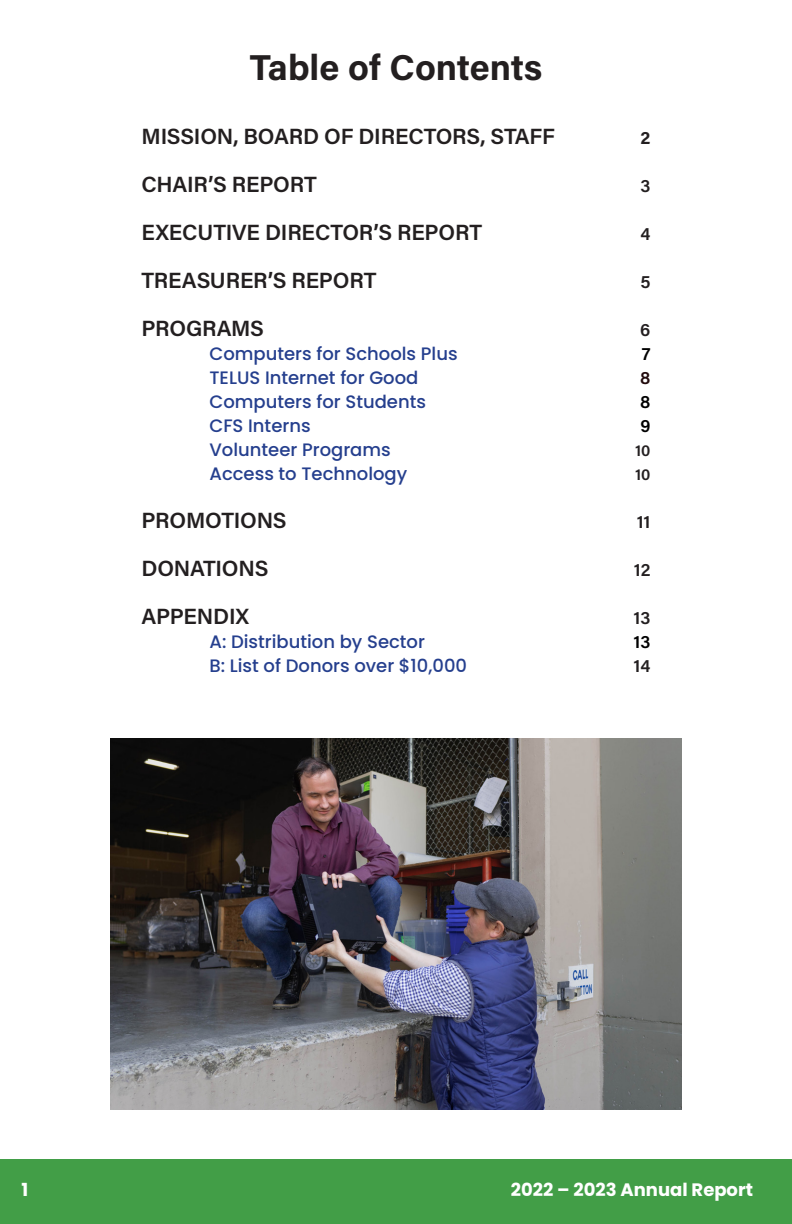
<style>
.page{position:relative;width:792px;height:1224px;background:#fff}
.page>*{position:absolute;margin:0;border:0;box-sizing:border-box;transform-origin:0 0}
.t1{font:700 36px "Acumin Pro";color:#231f20}
.TOC_Header{font:600 22px "Acumin Pro";letter-spacing:-.01em;color:#231f20}
.TOC_-_Title_and_Page{font:500 18px "Poppins";color:#253f8e}
.t2{font:700 18px "Poppins";color:#fff}
.TOC_Header-2{font:600 18px "Acumin Pro";color:#231f20}
.TOC_-_Title_and_Page-2{font:600 18px "Acumin Pro";color:#000}
.TOC_-_Title_and_Page-3{font:600 18px "Acumin Pro";color:#231f20}
.TOC_Header-3{font:700 18px "Acumin Pro";color:#231f20}
.TOC_-_Title_and_Page-4{font:600 18px "Acumin Pro";color:#220b0d}
.TOC_-_Title_and_Page-5{font:600 16px "Acumin Pro";color:#231f20}
</style>
<div class="page">
<div style="left:0;top:1159px;width:792px;height:65px;background:#429e47"></div>
<img style="left:111px;top:738px;width:570px;height:372px">
<p class="t1" style="left:250px;top:43px;width:294px">Table of Contents</p>
<p class="TOC_Header" style="left:141px;top:121px;width:415px">MISSION, BOARD OF DIRECTORS, STAFF</p>
<p class="TOC_Header-3" style="left:641px;top:125px;width:11px">2</p>
<p class="TOC_Header" style="left:141px;top:169px;width:177px">CHAIR’S REPORT</p>
<p class="TOC_Header-2" style="left:641px;top:173px;width:12px">3</p>
<p class="TOC_Header" style="left:141px;top:217px;width:342px">EXECUTIVE DIRECTOR’S REPORT</p>
<p class="TOC_Header-2" style="left:641px;top:221px;width:11px">4</p>
<p class="TOC_Header" style="left:141px;top:265px;width:237px">TREASURER’S REPORT</p>
<p class="TOC_Header-2" style="left:640px;top:269px;width:12px">5</p>
<p class="TOC_Header" style="left:141px;top:313px;width:124px">PROGRAMS</p>
<p class="TOC_Header-2" style="left:640px;top:317px;width:12px">6</p>
<p class="TOC_-_Title_and_Page" style="left:209px;top:343px;width:250px">Computers for Schools Plus</p>
<p class="TOC_-_Title_and_Page-2" style="left:642px;top:341px;width:10px">7</p>
<p class="TOC_-_Title_and_Page" style="left:209px;top:367px;width:210px">TELUS Internet for Good</p>
<p class="TOC_-_Title_and_Page-4" style="left:640px;top:365px;width:12px">8</p>
<p class="TOC_-_Title_and_Page" style="left:209px;top:391px;width:218px">Computers for Students</p>
<p class="TOC_-_Title_and_Page-2" style="left:640px;top:389px;width:12px">8</p>
<p class="TOC_-_Title_and_Page" style="left:209px;top:415px;width:103px">CFS Interns</p>
<p class="TOC_-_Title_and_Page-2" style="left:640px;top:413px;width:12px">9</p>
<p class="TOC_-_Title_and_Page" style="left:209px;top:439px;width:183px">Volunteer Programs</p>
<p class="TOC_-_Title_and_Page-5" style="left:635px;top:439px;width:17px">10</p>
<p class="TOC_-_Title_and_Page" style="left:209px;top:463px;width:199px">Access to Technology</p>
<p class="TOC_-_Title_and_Page-5" style="left:635px;top:463px;width:17px">10</p>
<p class="TOC_Header" style="left:141px;top:505px;width:147px">PROMOTIONS</p>
<p class="TOC_Header-2" style="left:637px;top:509px;width:15px">11</p>
<p class="TOC_Header" style="left:141px;top:553px;width:128px">DONATIONS</p>
<p class="TOC_Header-2" style="left:634px;top:557px;width:18px">12</p>
<p class="TOC_Header" style="left:141px;top:601px;width:109px">APPENDIX</p>
<p class="TOC_Header-2" style="left:634px;top:605px;width:18px">13</p>
<p class="TOC_-_Title_and_Page" style="left:209px;top:631px;width:217px">A: Distribution by Sector</p>
<p class="TOC_-_Title_and_Page-2" style="left:634px;top:629px;width:18px">13</p>
<p class="TOC_-_Title_and_Page" style="left:209px;top:655px;width:259px">B: List of Donors over $10,000</p>
<p class="TOC_-_Title_and_Page-3" style="left:633px;top:653px;width:19px">14</p>
<p class="t2" style="left:21px;top:1180px;width:8px">1</p>
<p class="t2" style="left:511px;top:1179px;width:244px">2022 – 2023 Annual Report</p>
</div>
